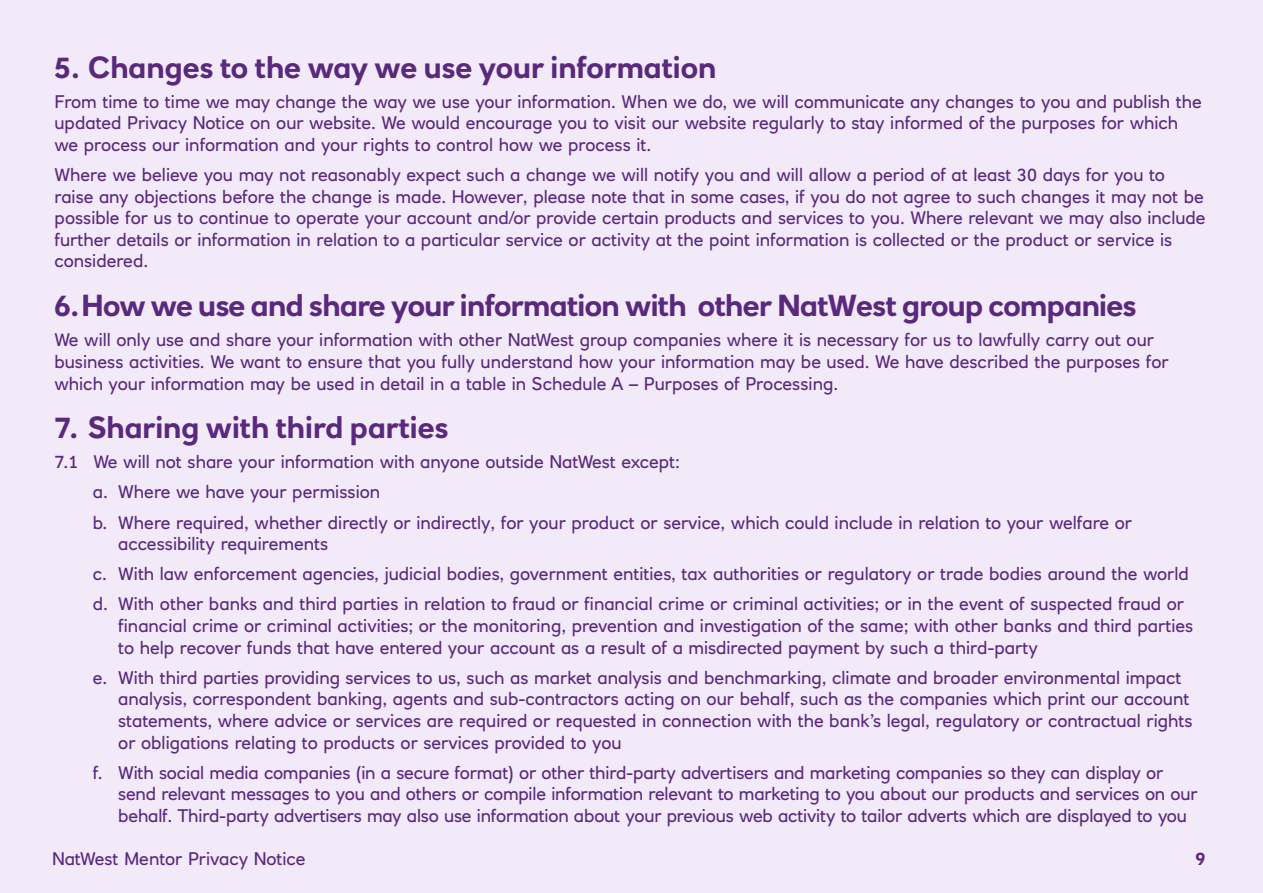
<style>
.page{position:relative;width:1263px;height:893px;background:#f2eaf9}
.page>*{position:absolute;margin:0;border:0;box-sizing:border-box;transform-origin:0 0}
.t1{font:700 30px "RN House Sans";letter-spacing:-.02em;color:#5a287d}
.t2{font:700 30px "RN House Sans";color:#5a287d}
.t3{font:18px/21.6px "RN House Sans";color:#5a287d}
.t4{font:700 18px "RN House Sans";color:#5a287d}
</style>
<div class="page">
<h1 class="t2" style="left:54px;top:49px;width:663px">5. Changes to the way we use your information</h1>
<p class="t3" style="left:54px;top:90px;width:1149px">From time to time we may change the way we use your information. When we do, we will communicate any changes to you and publish the updated Privacy Notice on our website. We would encourage you to visit our website regularly to stay informed of the purposes for which we process our information and your rights to control how we process it.</p>
<p class="t3" style="left:54px;top:164px;width:1153px">Where we believe you may not reasonably expect such a change we will notify you and will allow a period of at least 30 days for you to raise any objections before the change is made. However, please note that in some cases, if you do not agree to such changes it may not be possible for us to continue to operate your account and/or provide certain products and services to you. Where relevant we may also include further details or information in relation to a particular service or activity at the point information is collected or the product or service is considered.</p>
<h1 class="t1" style="left:54px;top:287px;width:1084px">6.How we use and share your information with other NatWest group companies</h1>
<p class="t3" style="left:54px;top:329px;width:1116px">We will only use and share your information with other NatWest group companies where it is necessary for us to lawfully carry out our business activities. We want to ensure that you fully understand how your information may be used. We have described the purposes for which your information may be used in detail in a table in Schedule A – Purposes of Processing.</p>
<h1 class="t2" style="left:54px;top:409px;width:396px">7. Sharing with third parties</h1>
<p class="t3" style="left:93px;top:447px;width:1041px;line-height:30.2px;text-indent:-38px">7.1 We will not share your information with anyone outside NatWest except:<br>a. Where we have your permission<br>b. Where required, whether directly or indirectly, for your product or service, which could include in relation to your welfare or</p>
<p class="t3" style="left:93px;top:529px;width:1097px;line-height:30.2px;text-indent:26px">accessibility requirements<br>c. With law enforcement agencies, judicial bodies, government entities, tax authorities or regulatory or trade bodies around the world d. With other banks and third parties in relation to fraud or financial crime or criminal activities; or in the event of suspected fraud or</p>
<p class="t3" style="left:118px;top:615px;width:1076px">financial crime or criminal activities; or the monitoring, prevention and investigation of the same; with other banks and third parties to help recover funds that have entered your account as a result of a misdirected payment by such a third-party</p>
<p class="t3" style="left:118px;top:666px;width:1076px;text-indent:-26px">e. With third parties providing services to us, such as market analysis and benchmarking, climate and broader environmental impact analysis, correspondent banking, agents and sub-contractors acting on our behalf, such as the companies which print our account statements, where advice or services are required or requested in connection with the bank’s legal, regulatory or contractual rights or obligations relating to products or services provided to you</p>
<p class="t3" style="left:118px;top:761px;width:1081px;text-indent:-26px">f. With social media companies (in a secure format) or other third-party advertisers and marketing companies so they can display or send relevant messages to you and others or compile information relevant to marketing to you about our products and services on our behalf. Third-party advertisers may also use information about your previous web activity to tailor adverts which are displayed to you</p>
<p class="t3" style="left:52px;top:848px;width:255px">NatWest Mentor Privacy Notice</p>
<p class="t4" style="left:1195px;top:847px;width:11px">9</p>
</div>
